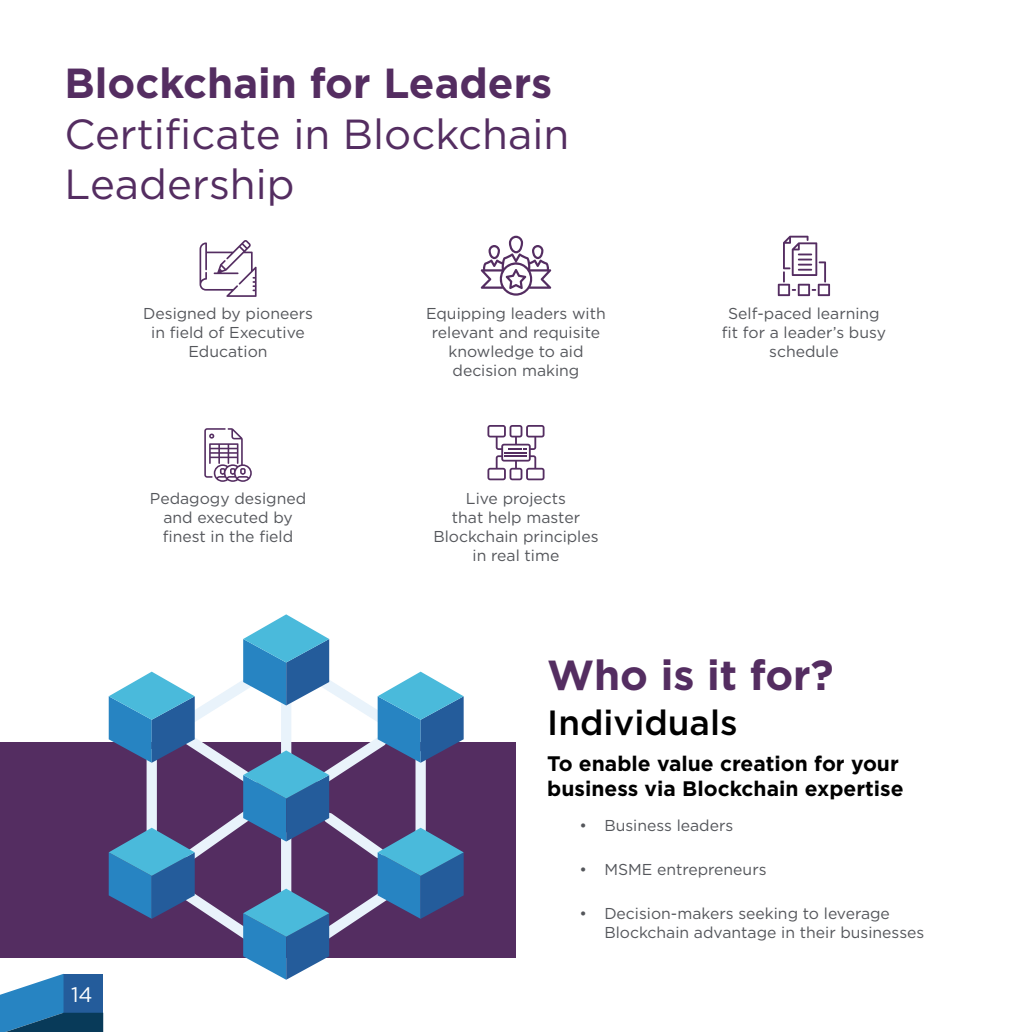
<style>
.page{position:relative;width:1032px;height:1032px;background:#fff}
.page>*{position:absolute;margin:0;border:0;box-sizing:border-box;transform-origin:0 0}
.t1{font:42px/50.4px "Gotham";color:#542d61}
.t2{font:700 42px "Gotham";color:#542d61}
.t3{font:500 35px "Gotham";color:#000}
.t4{font:700 21px/25.2px "Gotham";color:#000}
.t5{font:21px "Gotham";color:#fff}
.t6{font:15.75px/18.9px "Gotham";color:#54565b;text-align:center}
</style>
<div class="page">
<svg style="left:0;top:974px;width:103px;height:58px;background:#3777a7"></svg>
<div style="left:0;top:742px;width:516px;height:215px;background:#542d61"></div>
<svg style="left:200px;top:240px;width:57px;height:57px"></svg>
<svg style="left:109px;top:614px;width:355px;height:366px"></svg>
<svg style="left:487px;top:425px;width:57px;height:55px"></svg>
<svg style="left:778px;top:236px;width:52px;height:60px"></svg>
<svg style="left:481px;top:236px;width:70px;height:60px"></svg>
<svg style="left:204px;top:428px;width:48px;height:54px"></svg>
<h1 class="t2" style="left:64px;top:55px;width:489px">Blockchain for Leaders</h1>
<h1 class="t1" style="left:64px;top:108px;width:506px">Certificate in Blockchain<br>Leadership</h1>
<p class="t6" style="left:143px;top:304px;width:171px">Designed by pioneers in field of Executive<br>Education</p>
<p class="t6" style="left:150px;top:489px;width:158px">Pedagogy designed and executed by finest in the field</p>
<p class="t6" style="left:426px;top:304px;width:181px">Equipping leaders with relevant and requisite knowledge to aid decision making</p>
<p class="t6" style="left:433px;top:489px;width:167px">Live projects<br>that help master<br>Blockchain principles in real time</p>
<p class="t6" style="left:722px;top:304px;width:166px">Self-paced learning fit for a leader’s busy schedule</p>
<h3 class="t5" style="left:71px;top:981px;width:23px">14</h3>
<h1 class="t2" style="left:547px;top:647px;width:288px">Who is it for?</h1>
<h2 class="t3" style="left:547px;top:700px;width:192px">Individuals</h2>
<h3 class="t4" style="left:547px;top:750px;width:358px">To enable value creation for your business via Blockchain expertise</h3>
<p class="t6" style="left:579px;top:816px;width:155px">• Business leaders</p>
<p class="t6" style="left:579px;top:860px;width:189px">• MSME entrepreneurs</p>
<p class="t6" style="left:604px;top:903px;width:321px;text-align:left;text-indent:-25px">• Decision-makers seeking to leverage<br>Blockchain advantage in their businesses</p>
</div>
